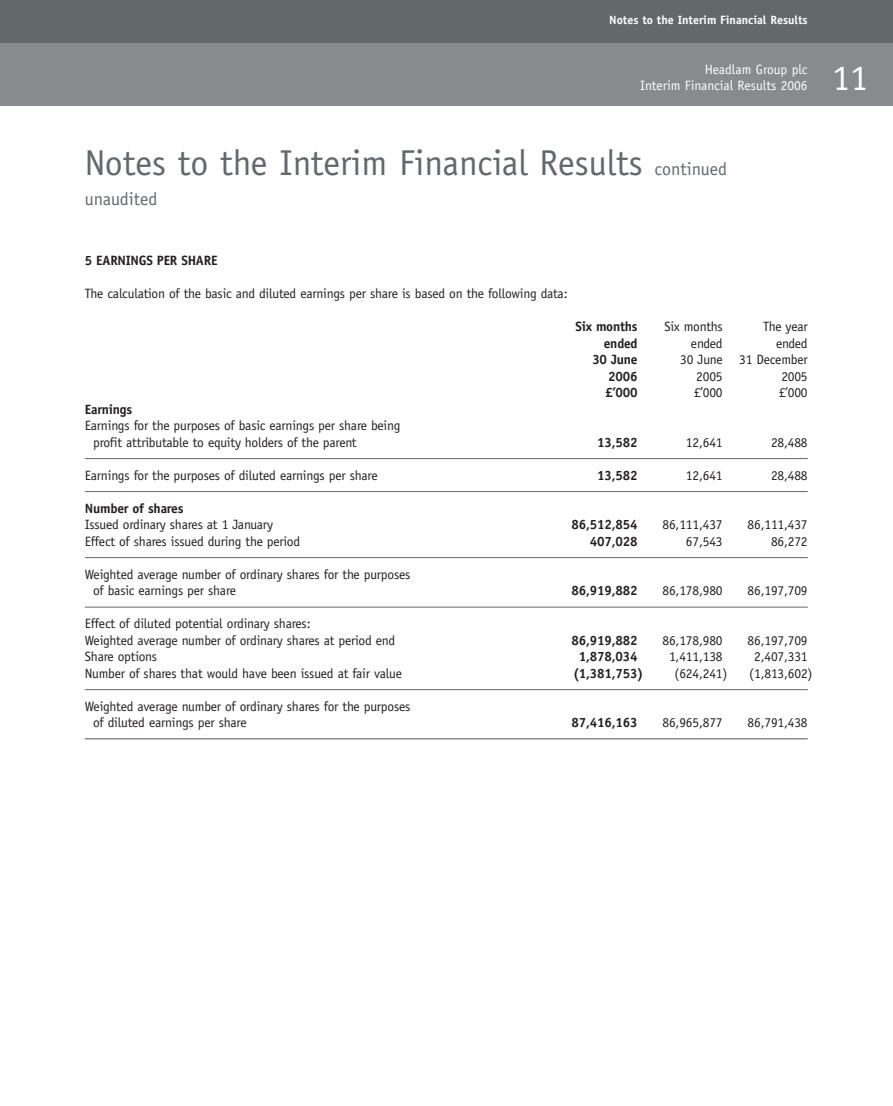
<style>
.page{position:relative;width:893px;height:1106px;background:#fff}
.page>*{position:absolute;margin:0;border:0;box-sizing:border-box;transform-origin:0 0}
.t1{font:36px "Officina Sans";color:#63686b}
.t2{font:36px "Officina Sans";color:#fff}
.t3{font:18px "Officina Sans";color:#63686b}
.t4{font:13.5px/16.5px "Officina Sans";letter-spacing:-.015em;color:#231f20}
.t5{font:700 13.5px "Officina Sans";letter-spacing:-.015em;color:#231f20}
.t6{font:13.5px/16.2px "Officina Sans";color:#fff;text-align:right}
.t7{font:700 12px "Officina Sans";color:#fff}
.s1{font-size:18px}
</style>
<div class="page">
<div style="left:0;top:43px;width:893px;height:63px;background:#888b8e"></div>
<div style="left:0;top:0;width:893px;height:43px;background:#63686b"></div>
<hr style="left:85px;top:458px;width:723px;height:1px;background:#63686b">
<hr style="left:85px;top:491px;width:723px;height:1px;background:#63686b">
<hr style="left:85px;top:557px;width:723px;height:1px;background:#63686b">
<hr style="left:85px;top:607px;width:723px;height:1px;background:#63686b">
<hr style="left:85px;top:689px;width:723px;height:1px;background:#63686b">
<hr style="left:85px;top:738px;width:723px;height:1px;background:#63686b">
<p class="t7" style="left:609px;top:16px;width:200px">Notes to the Interim Financial Results</p>
<p class="t6" style="left:640px;top:62px;width:169px">Headlam Group plc<br>Interim Financial Results 2006</p>
<h1 class="t2" style="left:832px;top:64px;width:37px">11</h1>
<h1 class="t1" style="left:85px;top:149px;width:644px">Notes to the Interim Financial Results <span class="s1">continued</span></h1>
<h2 class="t3" style="left:85px;top:192px;width:74px">unaudited</h2>
<p class="t5" style="left:85px;top:255px;width:134px">5 EARNINGS PER SHARE</p>
<p class="t4" style="left:85px;top:286px;width:484px">The calculation of the basic and diluted earnings per share is based on the following data:</p>
<p class="t5" style="left:85px;top:404px;width:49px">Earnings</p>
<p class="t4" style="left:93px;top:418px;width:309px;text-indent:-8px">Earnings for the purposes of basic earnings per share being profit attributable to equity holders of the parent</p>
<p class="t5" style="left:575px;top:321px;width:64px">Six months</p>
<p class="t4" style="left:664px;top:319px;width:60px">Six months</p>
<p class="t4" style="left:763px;top:319px;width:46px">The year</p>
<p class="t5" style="left:604px;top:338px;width:35px">ended</p>
<p class="t4" style="left:691px;top:336px;width:33px">ended</p>
<p class="t4" style="left:776px;top:336px;width:33px">ended</p>
<p class="t5" style="left:592px;top:354px;width:47px">30 June</p>
<p class="t4" style="left:680px;top:352px;width:129px">30 June 31 December</p>
<p class="t5" style="left:608px;top:371px;width:31px">2006</p>
<p class="t4" style="left:696px;top:369px;width:28px">2005</p>
<p class="t4" style="left:781px;top:369px;width:28px">2005</p>
<p class="t5" style="left:605px;top:387px;width:34px">£’000</p>
<p class="t4" style="left:694px;top:385px;width:30px">£’000</p>
<p class="t4" style="left:779px;top:385px;width:30px">£’000</p>
<p class="t5" style="left:597px;top:437px;width:42px">13,582</p>
<p class="t4" style="left:686px;top:435px;width:38px">12,641</p>
<p class="t4" style="left:771px;top:435px;width:38px">28,488</p>
<p class="t4" style="left:85px;top:468px;width:294px">Earnings for the purposes of diluted earnings per share</p>
<p class="t5" style="left:597px;top:470px;width:42px">13,582</p>
<p class="t4" style="left:686px;top:468px;width:38px">12,641</p>
<p class="t4" style="left:771px;top:468px;width:38px">28,488</p>
<p class="t5" style="left:85px;top:503px;width:100px">Number of shares</p>
<p class="t4" style="left:85px;top:517px;width:190px">Issued ordinary shares at 1 January</p>
<p class="t5" style="left:572px;top:519px;width:67px">86,512,854</p>
<p class="t4" style="left:662px;top:517px;width:62px">86,111,437</p>
<p class="t4" style="left:748px;top:517px;width:62px">86,111,437</p>
<p class="t4" style="left:85px;top:534px;width:217px">Effect of shares issued during the period</p>
<p class="t5" style="left:590px;top:536px;width:49px">407,028</p>
<p class="t4" style="left:686px;top:534px;width:38px">67,543</p>
<p class="t4" style="left:771px;top:534px;width:38px">86,272</p>
<p class="t4" style="left:93px;top:567px;width:319px;text-indent:-8px">Weighted average number of ordinary shares for the purposes of basic earnings per share</p>
<p class="t5" style="left:572px;top:585px;width:67px">86,919,882</p>
<p class="t4" style="left:662px;top:583px;width:62px">86,178,980</p>
<p class="t4" style="left:748px;top:583px;width:62px">86,197,709</p>
<p class="t4" style="left:85px;top:616px;width:312px">Effect of diluted potential ordinary shares:<br>Weighted average number of ordinary shares at period end</p>
<p class="t5" style="left:572px;top:635px;width:67px">86,919,882</p>
<p class="t4" style="left:662px;top:633px;width:62px">86,178,980</p>
<p class="t4" style="left:748px;top:633px;width:62px">86,197,709</p>
<p class="t4" style="left:85px;top:649px;width:74px">Share options</p>
<p class="t5" style="left:579px;top:651px;width:60px">1,878,034</p>
<p class="t4" style="left:669px;top:649px;width:55px">1,411,138</p>
<p class="t4" style="left:754px;top:649px;width:55px">2,407,331</p>
<p class="t4" style="left:85px;top:666px;width:319px">Number of shares that would have been issued at fair value</p>
<p class="t5" style="left:573px;top:668px;width:72px">(1,381,753)</p>
<p class="t4" style="left:675px;top:666px;width:54px">(624,241)</p>
<p class="t4" style="left:749px;top:666px;width:65px">(1,813,602)</p>
<p class="t4" style="left:93px;top:699px;width:319px;text-indent:-8px">Weighted average number of ordinary shares for the purposes of diluted earnings per share</p>
<p class="t5" style="left:572px;top:717px;width:67px">87,416,163</p>
<p class="t4" style="left:662px;top:715px;width:62px">86,965,877</p>
<p class="t4" style="left:748px;top:715px;width:62px">86,791,438</p>
</div>
